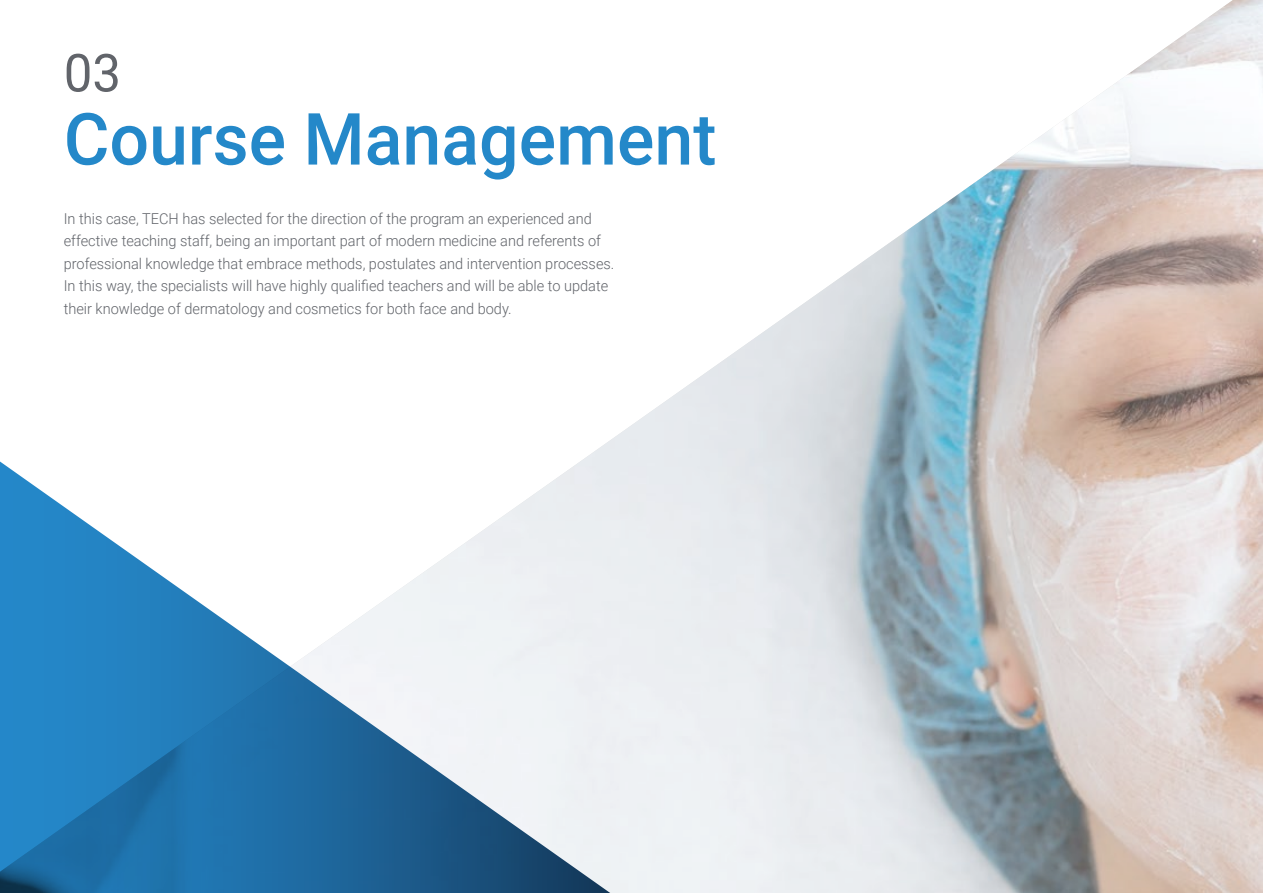
<style>
.page{position:relative;width:1263px;height:893px;background:#fff}
.page>*{position:absolute;margin:0;border:0;box-sizing:border-box;transform-origin:0 0}
.t1{font:500 72px "Roboto";color:#2488c9}
.t2{font:52.5px "Roboto";color:#61646a}
.t3{font:300 15px/22.5px "Roboto";color:#61646a}
</style>
<div class="page">
<img style="left:602px;top:0;width:661px;height:893px">
<svg style="left:0;top:446px;width:640px;height:447px"></svg>
<h2 class="t2" style="left:64px;top:36px;width:59px">03</h2>
<h1 class="t1" style="left:64px;top:89px;width:654px">Course Management</h1>
<p class="t3" style="left:64px;top:207px;width:552px">In this case, TECH has selected for the direction of the program an experienced and effective teaching staff, being an important part of modern medicine and referents of professional knowledge that embrace methods, postulates and intervention processes.<br>In this way, the specialists will have highly qualified teachers and will be able to update their knowledge of dermatology and cosmetics for both face and body.</p>
</div>
